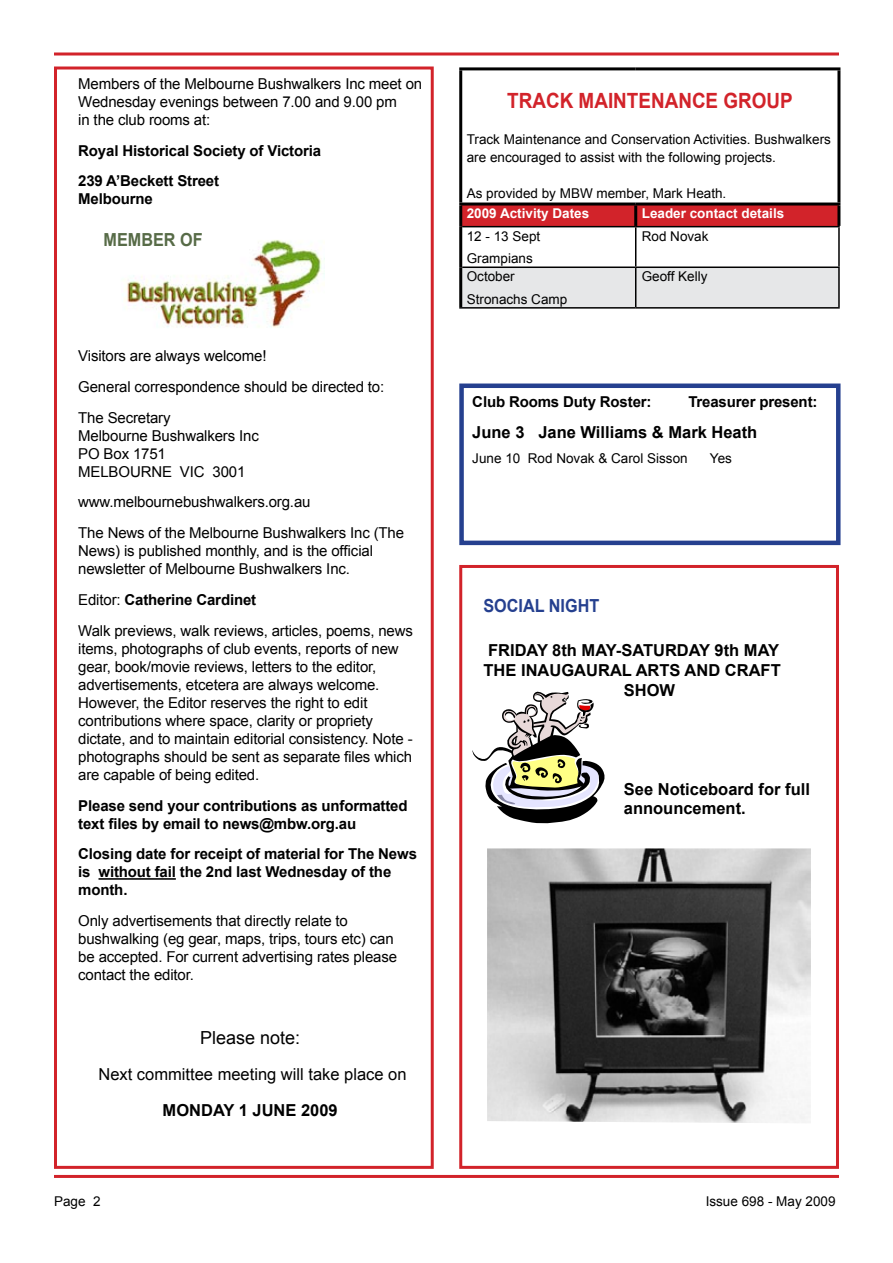
<style>
.page{position:relative;width:893px;height:1263px;background:#fff}
.page>*{position:absolute;margin:0;border:0;box-sizing:border-box;transform-origin:0 0}
.t1{font:700 21px "Arial";color:#d2232a;scale:.9 1}
.t2{font:18px "Arial";color:#000}
.t3{font:700 18px "Arial";color:#25408f;scale:.9 1}
.t4{font:700 18px "Arial";color:#576b47;scale:.9 1}
.t5{font:700 16.5px/19.8px "Arial";color:#000}
.t6{font:16.5px "Arial";color:#000}
.t7{font:15px/18px "Arial";letter-spacing:-.01em;color:#000}
.t8{font:700 15px/18px "Arial";letter-spacing:-.01em;color:#000}
.t9{font:13.5px/22.2px "Arial";color:#000}
.t10{font:700 13.5px "Arial";color:#fff}
.s1{font-weight:700}
</style>
<div class="page">
<hr style="left:54px;top:53px;width:785px;height:3px;background:#d2232a">
<hr style="left:54px;top:1175px;width:785px;height:3px;background:#d2232a">
<div style="left:462px;top:206px;width:375px;height:20px;background:#d2232a"></div>
<div style="left:462px;top:268px;width:376px;height:39px;background:#e6e7e8"></div>
<hr style="left:459px;top:67px;width:177px;height:3px;background:#000">
<hr style="left:459px;top:70px;width:3px;height:133px;background:#000">
<hr style="left:636px;top:67px;width:204px;height:3px;background:#000">
<hr style="left:837px;top:70px;width:3px;height:133px;background:#000">
<hr style="left:634px;top:206px;width:3px;height:20px;background:#000">
<hr style="left:837px;top:206px;width:3px;height:20px;background:#000">
<hr style="left:462px;top:226px;width:174px;height:1px;background:#000">
<hr style="left:636px;top:226px;width:204px;height:1px;background:#000">
<hr style="left:635px;top:227px;width:1px;height:39px;background:#000">
<hr style="left:838px;top:227px;width:2px;height:39px;background:#000">
<hr style="left:462px;top:266px;width:174px;height:2px;background:#000">
<hr style="left:636px;top:266px;width:204px;height:2px;background:#000">
<hr style="left:635px;top:268px;width:1px;height:39px;background:#000">
<hr style="left:838px;top:268px;width:2px;height:39px;background:#000">
<hr style="left:459px;top:307px;width:177px;height:2px;background:#000">
<hr style="left:636px;top:307px;width:204px;height:2px;background:#000">
<hr style="left:459px;top:203px;width:177px;height:3px;background:#000">
<hr style="left:459px;top:206px;width:3px;height:21px;background:#000">
<hr style="left:636px;top:203px;width:204px;height:3px;background:#000">
<hr style="left:459px;top:227px;width:3px;height:40px;background:#000">
<hr style="left:459px;top:267px;width:3px;height:40px;background:#000">
<hr style="left:99px;top:878px;width:77px;height:2px;background:#000">
<div style="left:54px;top:67px;width:380px;height:1102px;border:3px solid #d2232a"></div>
<div style="left:459px;top:565px;width:380px;height:604px;border:3px solid #d2232a"></div>
<svg style="left:472px;top:692px;width:132px;height:131px"></svg>
<img style="left:124px;top:240px;width:201px;height:88px">
<div style="left:459px;top:383px;width:381px;height:162px;border:4px solid #25408f"></div>
<img style="left:487px;top:848px;width:324px;height:275px">
<p class="t7" style="left:78px;top:75px;width:345px">Members of the Melbourne Bushwalkers Inc meet on<br>Wednesday evenings between 7.00 and 9.00 pm<br>in the club rooms at:</p>
<p class="t8" style="left:78px;top:136px;width:244px;line-height:30.8px">Royal Historical Society of Victoria<br>239 A’Beckett Street</p>
<p class="t8" style="left:78px;top:191px;width:76px">Melbourne</p>
<p class="t4" style="left:104px;top:228px;width:111px">MEMBER OF</p>
<p class="t7" style="left:78px;top:341px;width:308px;line-height:30.8px">Visitors are always welcome!<br>General correspondence should be directed to:<br>The Secretary</p>
<p class="t7" style="left:78px;top:427px;width:182px">Melbourne Bushwalkers Inc<br>PO Box 1751<br>MELBOURNE VIC 3001</p>
<p class="t7" style="left:78px;top:487px;width:327px;line-height:30.8px">www.melbournebushwalkers.org.au<br>The News of the Melbourne Bushwalkers Inc (The</p>
<p class="t7" style="left:78px;top:542px;width:296px">News) is published monthly, and is the official newsletter of Melbourne Bushwalkers Inc.</p>
<p class="t7" style="left:78px;top:584px;width:336px;line-height:30.8px">Editor: <span class="s1">Catherine Cardinet<br></span>Walk previews, walk reviews, articles, poems, news</p>
<p class="t7" style="left:78px;top:640px;width:336px">items, photographs of club events, reports of new gear, book/movie reviews, letters to the editor, advertisements, etcetera are always welcome.<br>However, the Editor reserves the right to edit contributions where space, clarity or propriety dictate, and to maintain editorial consistency. Note - photographs should be sent as separate files which are capable of being edited.</p>
<p class="t8" style="left:78px;top:797px;width:331px">Please send your contributions as unformatted text files by email to news@mbw.org.au</p>
<p class="t8" style="left:78px;top:845px;width:340px">Closing date for receipt of material for The News is without fail the 2nd last Wednesday of the month.</p>
<p class="t7" style="left:78px;top:912px;width:320px">Only advertisements that directly relate to bushwalking (eg gear, maps, trips, tours etc) can be accepted. For current advertising rates please contact the editor.</p>
<p class="t2" style="left:200px;top:1026px;width:102px">Please note:</p>
<p class="t6" style="left:98px;top:1063px;width:310px">Next committee meeting will take place on</p>
<p class="t5" style="left:163px;top:1101px;width:177px">MONDAY 1 JUNE 2009</p>
<h1 class="t1" style="left:507px;top:87px;width:319px">TRACK MAINTENANCE GROUP</h1>
<p class="t9" style="left:467px;top:130px;width:366px;line-height:18px">Track Maintenance and Conservation Activities. Bushwalkers are encouraged to assist with the following projects.</p>
<p class="t9" style="left:467px;top:182px;width:261px">As provided by MBW member, Mark Heath.</p>
<p class="t10" style="left:467px;top:204px;width:124px">2009 Activity Dates</p>
<p class="t10" style="left:642px;top:204px;width:144px">Leader contact details</p>
<p class="t9" style="left:467px;top:225px;width:75px">12 - 13 Sept<br>Grampians</p>
<p class="t9" style="left:642px;top:225px;width:68px">Rod Novak</p>
<p class="t9" style="left:467px;top:266px;width:102px">October<br>Stronachs Camp</p>
<p class="t9" style="left:642px;top:266px;width:67px">Geoff Kelly</p>
<p class="t8" style="left:472px;top:394px;width:181px">Club Rooms Duty Roster:</p>
<p class="t8" style="left:688px;top:394px;width:131px">Treasurer present:</p>
<p class="t5" style="left:472px;top:423px;width:287px">June 3 Jane Williams &amp; Mark Heath</p>
<p class="t9" style="left:472px;top:447px;width:217px">June 10 Rod Novak &amp; Carol Sisson</p>
<p class="t9" style="left:710px;top:447px;width:24px">Yes</p>
<p class="t3" style="left:483px;top:594px;width:130px">SOCIAL NIGHT</p>
<p class="t5" style="left:488px;top:641px;width:292px">FRIDAY 8th MAY-SATURDAY 9th MAY</p>
<p class="t5" style="left:483px;top:661px;width:299px">THE INAUGAURAL ARTS AND CRAFT</p>
<p class="t5" style="left:624px;top:680px;width:53px">SHOW</p>
<p class="t5" style="left:624px;top:779px;width:188px">See Noticeboard for full announcement.</p>
<p class="t9" style="left:54px;top:1190px;width:48px">Page 2</p>
<p class="t9" style="left:706px;top:1190px;width:131px">Issue 698 - May 2009</p>
</div>
